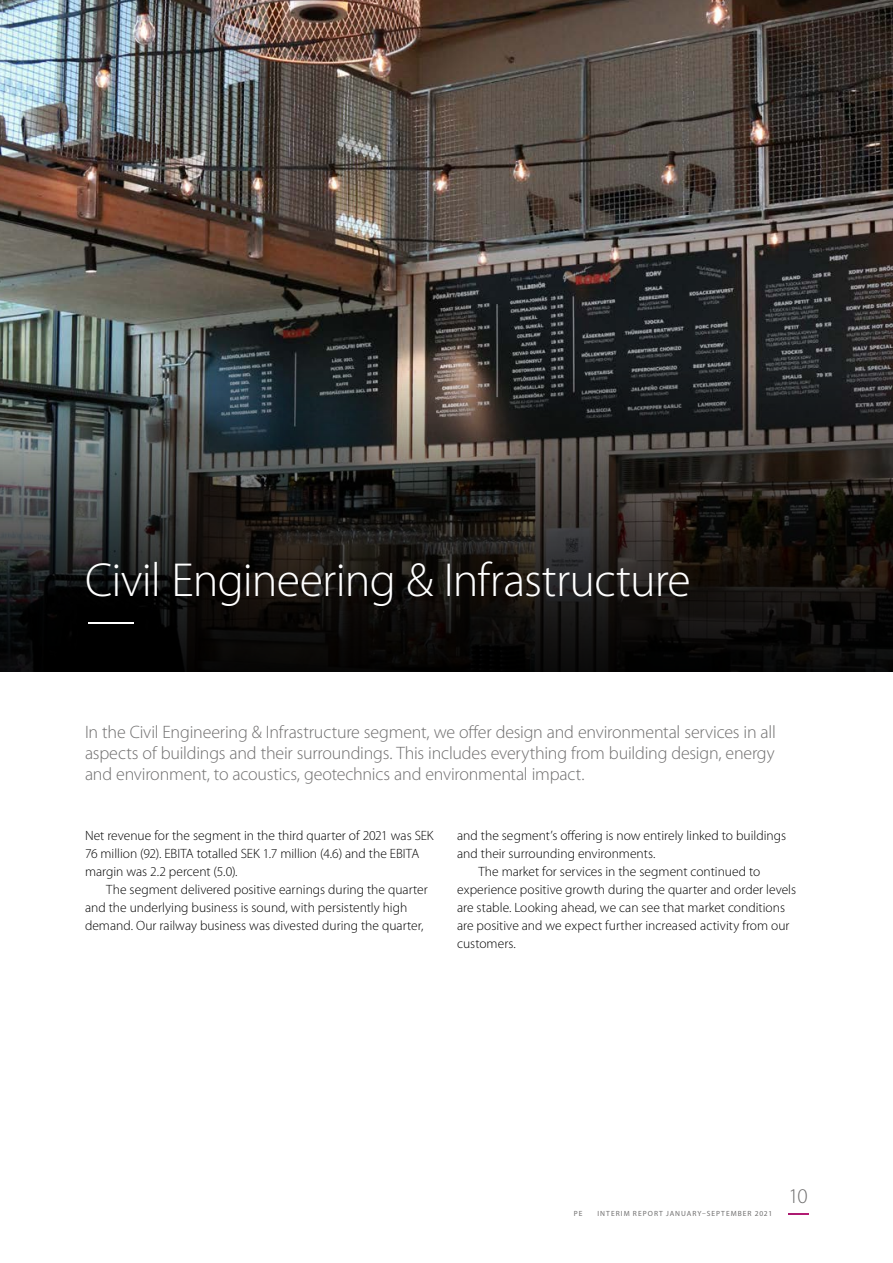
<style>
.page{position:relative;width:893px;height:1263px;background:#fff}
.page>*{position:absolute;margin:0;border:0;box-sizing:border-box;transform-origin:0 0}
.t1{font:300 48px/39px "Myriad Pro";letter-spacing:-.015em;color:#fff}
.t2{font:300 21px "Myriad Pro";color:#706f6f}
.t3{font:300 21px "Myriad Pro";color:#fff;scale:2.17 1}
.t4{font:300 18px/21px "Myriad Pro";letter-spacing:-.015em;color:#706f6f;text-align:justify}
.t5{font:300 13.5px/18px "Myriad Pro";color:#000}
.t6{font:7.5px "Myriad Pro";letter-spacing:.135em;color:#706f6f}
</style>
<div class="page">
<img style="left:0;top:0;width:893px;height:128px">
<img style="left:0;top:128px;width:893px;height:544px">
<h1 class="t1" style="left:85px;top:561px;width:607px">Civil Engineering &amp; Infrastructure –</h1>
<p class="t4" style="left:85px;top:721px;width:692px">In the Civil Engineering &amp; Infrastructure segment, we offer design and environmental services in all aspects of buildings and their surroundings. This includes everything from building design, energy and environment, to acoustics, geotechnics and environmental impact.</p>
<p class="t5" style="left:85px;top:827px;width:350px">Net revenue for the segment in the third quarter of 2021 was SEK<br>76 million (92). EBITA totalled SEK 1.7 million (4.6) and the EBITA margin was 2.2 percent (5.0).</p>
<p class="t5" style="left:85px;top:881px;width:344px;text-indent:21px">The segment delivered positive earnings during the quarter and the underlying business is sound, with persistently high demand. Our railway business was divested during the quarter,</p>
<p class="t5" style="left:457px;top:827px;width:330px">and the segment’s offering is now entirely linked to buildings</p>
<p class="t5" style="left:457px;top:845px;width:200px">and their surrounding environments.</p>
<p class="t5" style="left:478px;top:863px;width:283px">The market for services in the segment continued to</p>
<p class="t5" style="left:457px;top:881px;width:340px">experience positive growth during the quarter and order levels</p>
<p class="t5" style="left:457px;top:899px;width:329px">are stable. Looking ahead, we can see that market conditions</p>
<p class="t5" style="left:457px;top:917px;width:334px">are positive and we expect further increased activity from our</p>
<p class="t5" style="left:457px;top:935px;width:60px">customers.</p>
<h2 class="t2" style="left:788px;top:1185px;width:21px">10</h2>
<p class="t6" style="left:574px;top:1209px;width:10px">PE</p>
<p class="t6" style="left:597px;top:1209px;width:176px">INTERIM REPORT JANUARY–SEPTEMBER 2021</p>
<h2 class="t3" style="left:787px;top:1201px;width:12px">–</h2>
</div>
